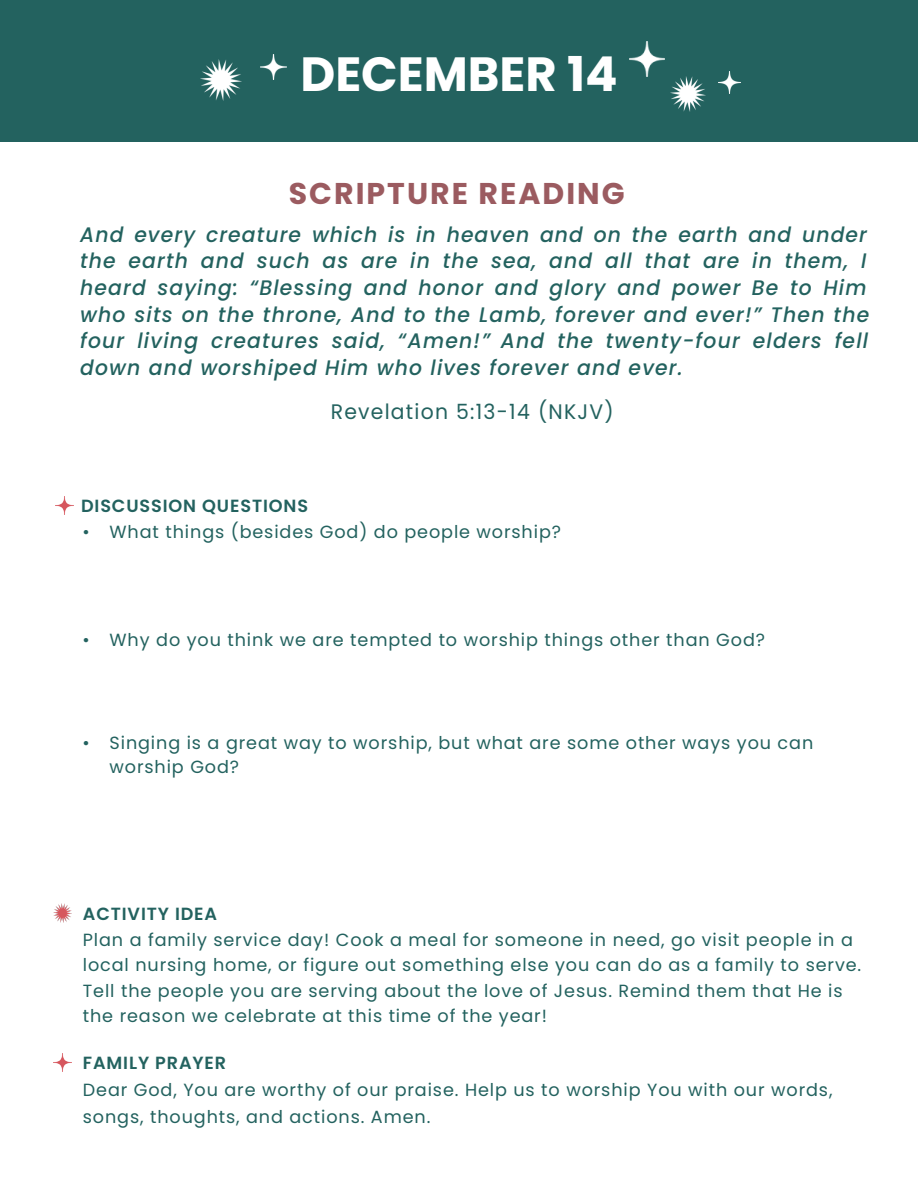
<style>
.page{position:relative;width:918px;height:1188px;background:#fff}
.page>*{position:absolute;margin:0;border:0;box-sizing:border-box;transform-origin:0 0}
.HEADING{font:700 48px "Poppins";color:#fff}
.Body{font:700 30px "Poppins";letter-spacing:.07em;color:#9b5b60}
.t1{font:italic 500 21px/26.5px "Poppins";letter-spacing:.055em;color:#23625f}
.t2{font:21px "Poppins";letter-spacing:.06em;color:#23625f}
.Body-2{font:17.7px/25.5px "Poppins";letter-spacing:.05em;color:#23625f}
.Body-3{font:600 17.7px "Poppins";letter-spacing:.05em;color:#23625f}
</style>
<div class="page">
<div style="left:0;top:0;width:918px;height:141px;background:#23625f"></div>
<img style="left:55px;top:496px;width:18px;height:19px">
<img style="left:54px;top:904px;width:18px;height:18px">
<img style="left:54px;top:1053px;width:18px;height:18px">
<img style="left:200px;top:59px;width:42px;height:42px">
<img style="left:261px;top:54px;width:26px;height:26px">
<img style="left:629px;top:42px;width:35px;height:35px">
<img style="left:670px;top:76px;width:35px;height:35px">
<img style="left:719px;top:72px;width:22px;height:22px">
<p class="HEADING" style="left:300px;top:47px;width:319px">DECEMBER 14</p>
<p class="Body" style="left:289px;top:176px;width:337px">SCRIPTURE READING</p>
<p class="t1" style="left:80px;top:221px;width:791px">And every creature which is in heaven and on the earth and under the earth and such as are in the sea, and all that are in them, I heard saying: “Blessing and honor and glory and power Be to Him who sits on the throne, And to the Lamb, forever and ever!” Then the four living creatures said, “Amen!” And the twenty-four elders fell down and worshiped Him who lives forever and ever.</p>
<p class="t2" style="left:331px;top:399px;width:284px">Revelation 5:13-14 (NKJV)</p>
<p class="Body-3" style="left:81px;top:495px;width:229px">DISCUSSION QUESTIONS</p>
<p class="Body-2" style="left:83px;top:519px;width:480px">• What things (besides God) do people worship?</p>
<p class="Body-2" style="left:83px;top:627px;width:684px">• Why do you think we are tempted to worship things other than God?</p>
<p class="Body-2" style="left:110px;top:731px;width:705px;line-height:24px;text-indent:-27px">• Singing is a great way to worship, but what are some other ways you can worship God?</p>
<p class="Body-3" style="left:83px;top:904px;width:136px">ACTIVITY IDEA</p>
<p class="Body-2" style="left:83px;top:927px;width:780px">Plan a family service day! Cook a meal for someone in need, go visit people in a local nursing home, or figure out something else you can do as a family to serve.<br>Tell the people you are serving about the love of Jesus. Remind them that He is the reason we celebrate at this time of the year!</p>
<p class="Body-3" style="left:83px;top:1052px;width:145px">FAMILY PRAYER</p>
<p class="Body-2" style="left:83px;top:1076px;width:751px;line-height:27px">Dear God, You are worthy of our praise. Help us to worship You with our words, songs, thoughts, and actions. Amen.</p>
</div>
